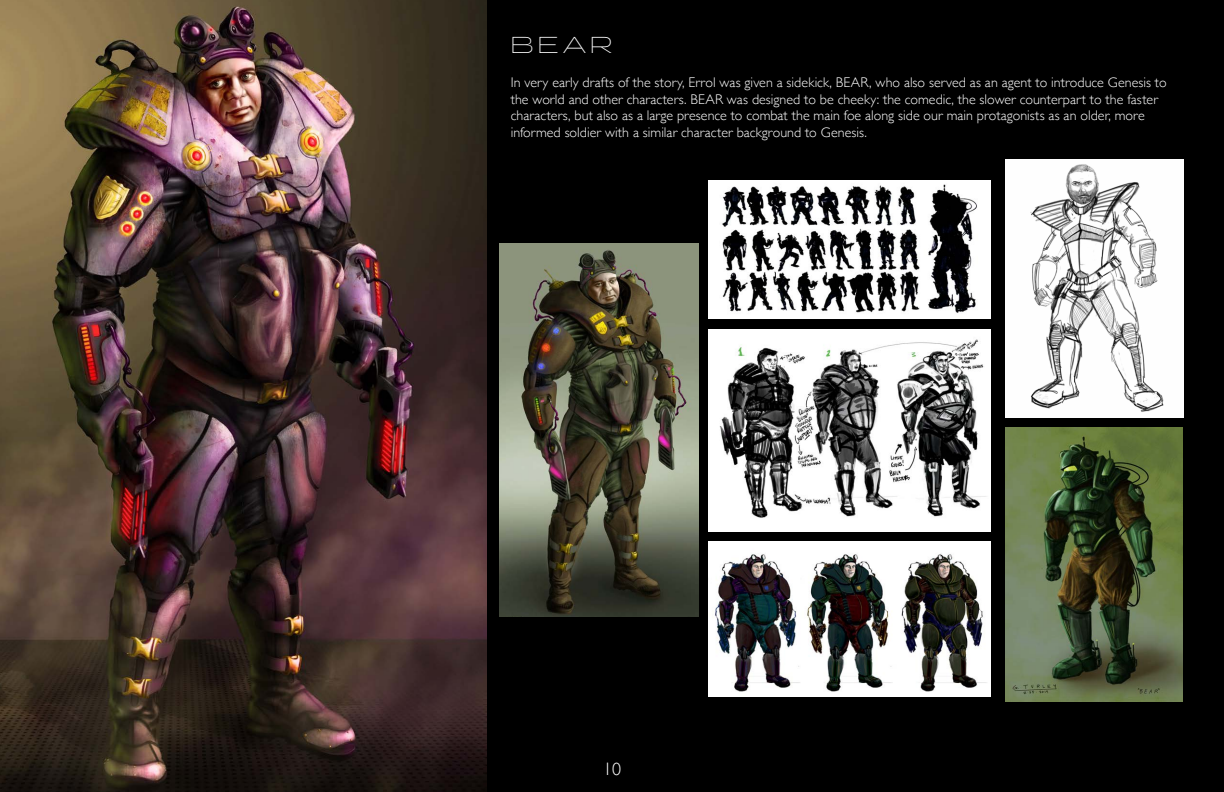
<style>
.page{position:relative;width:1224px;height:792px;background:#000}
.page>*{position:absolute;margin:0;border:0;box-sizing:border-box;transform-origin:0 0}
.t1{font:100 23px "Halogen";color:#fff}
.t2{font:300 18px "Gill Sans";color:#fff}
.t3{font:300 14px/16.8px "Gill Sans";letter-spacing:.005em;color:#fff}
</style>
<div class="page">
<img style="left:708px;top:542px;width:282px;height:154px">
<img style="left:0;top:0;width:486px;height:792px">
<img style="left:709px;top:180px;width:281px;height:139px">
<img style="left:708px;top:329px;width:283px;height:202px">
<img style="left:1005px;top:427px;width:177px;height:274px">
<img style="left:1005px;top:159px;width:178px;height:258px">
<img style="left:500px;top:244px;width:199px;height:372px">
<h1 class="t1" style="left:511px;top:31px;width:103px">BEAR</h1>
<p class="t3" style="left:511px;top:73px;width:657px">In very early drafts of the story, Errol was given a sidekick, BEAR, who also served as an agent to introduce Genesis to the world and other characters. BEAR was designed to be cheeky: the comedic, the slower counterpart to the faster characters, but also as a large presence to combat the main foe along side our main protagonists as an older, more informed soldier with a similar character background to Genesis.</p>
<p class="t2" style="left:603px;top:755px;width:19px">10</p>
</div>
